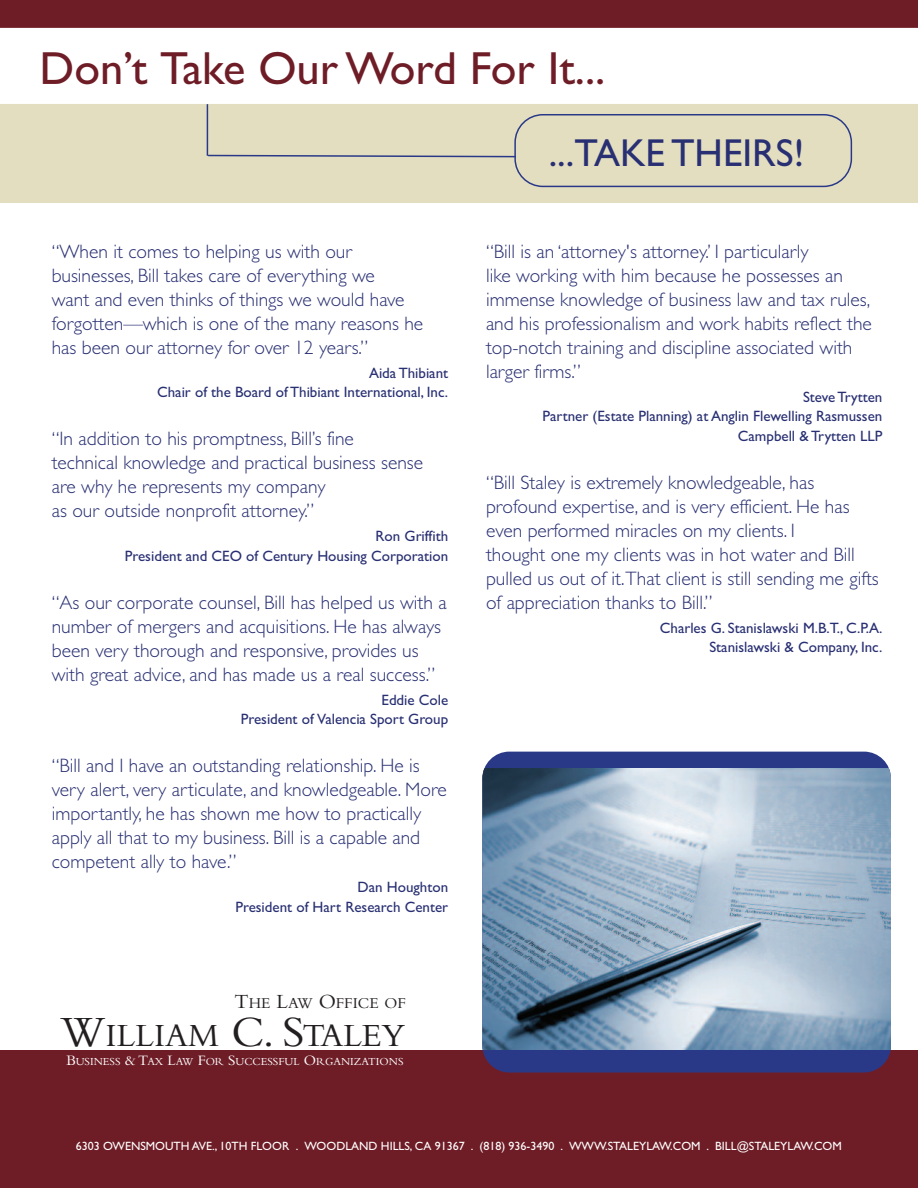
<style>
.page{position:relative;width:918px;height:1188px;background:#fff}
.page>*{position:absolute;margin:0;border:0;box-sizing:border-box;transform-origin:0 0}
.t1{font:46.5px "Gill Sans";color:#6e1d27}
.t2{font:39px "Gill Sans";color:#282f72}
.t3{font:33.75px "Bembo";color:#231f20}
.t4{font:300 19.5px/24px "Gill Sans";color:#282f72}
.t5{font:15.75px "Bembo";color:#231f20}
.t6{font:15px/19.5px "Gill Sans";color:#282f72;text-align:right}
.t7{font:12px "Gill Sans";color:#fff}
.t8{font:11.25px "Bembo";color:#fff}
.s1{font-size:21px}
.s2{font-size:45px}
.s3{font-size:15px}
</style>
<div class="page">
<div style="left:0;top:0;width:918px;height:52px;background:#6e1d27"></div>
<div style="left:0;top:1050px;width:918px;height:138px;background:#6e1d27"></div>
<div style="left:0;top:52px;width:918px;height:151px;background:#e3dec0"></div>
<div style="left:0;top:28px;width:918px;height:76px;background:#fff"></div>
<div style="left:482px;top:752px;width:409px;height:320px;background:#293988;border-radius:27px"></div>
<img style="left:482px;top:769px;width:409px;height:281px">
<hr style="left:207px;top:104px;width:1px;height:52px;background:#293988">
<svg style="left:207px;top:114px;width:645px;height:73px"></svg>
<h1 class="t1" style="left:40px;top:41px;width:567px">Don’t Take OurWord For It...</h1>
<p class="t4" style="left:52px;top:239px;width:373px">“When it comes to helping us with our businesses, Bill takes care of everything we<br>want and even thinks of things we would have forgotten—which is one of the many reasons he has been our attorney for over 12 years.”</p>
<p class="t6" style="left:157px;top:363px;width:293px">Aida Thibiant<br>Chair of the Board of Thibiant International, Inc.</p>
<p class="t4" style="left:52px;top:427px;width:373px">“In addition to his promptness, Bill’s fine technical knowledge and practical business sense are why he represents my company<br>as our outside nonprofit attorney.”</p>
<p class="t6" style="left:125px;top:527px;width:325px">Ron Griffith<br>President and CEO of Century Housing Corporation</p>
<p class="t4" style="left:52px;top:590px;width:396px">“As our corporate counsel, Bill has helped us with a number of mergers and acquisitions. He has always been very thorough and responsive, provides us with great advice, and has made us a real success.”</p>
<p class="t6" style="left:241px;top:690px;width:209px">Eddie Cole<br>President of Valencia Sport Group</p>
<p class="t4" style="left:52px;top:754px;width:397px">“Bill and I have an outstanding relationship. He is very alert, very articulate, and knowledgeable. More importantly, he has shown me how to practically apply all that to my business. Bill is a capable and competent ally to have.”</p>
<p class="t6" style="left:235px;top:878px;width:214px">Dan Houghton<br>President of Hart Research Center</p>
<p class="t5" style="left:235px;top:998px;width:173px"><span class="s1">T</span>HE <span class="s1">L</span>AW <span class="s1">O</span>FFICE OF</p>
<h3 class="t3" style="left:61px;top:1023px;width:347px"><span class="s2">W</span>ILLIAM <span class="s2">C. S</span>TALEY</h3>
<p class="t8" style="left:66px;top:1057px;width:339px"><span class="s3">B</span>USINESS <span class="s3">&amp; T</span>AX <span class="s3">L</span>AW <span class="s3">F</span>OR <span class="s3">S</span>UCCESSFUL <span class="s3">O</span>RGANIZATIONS</p>
<h2 class="t2" style="left:549px;top:129px;width:257px">...TAKE THEIRS!</h2>
<p class="t4" style="left:486px;top:239px;width:387px">“Bill is an ‘attorney's attorney.’ I particularly<br>like working with him because he possesses an immense knowledge of business law and tax rules, and his professionalism and work habits reflect the top-notch training and discipline associated with larger firms.”</p>
<p class="t6" style="left:542px;top:387px;width:341px">Steve Trytten<br>Partner (Estate Planning) at Anglin Flewelling Rasmussen<br>Campbell &amp;Trytten LLP</p>
<p class="t4" style="left:486px;top:470px;width:394px">“Bill Staley is extremely knowledgeable, has profound expertise, and is very efficient. He has even performed miracles on my clients. I<br>thought one my clients was in hot water and Bill pulled us out of it.That client is still sending me gifts of appreciation thanks to Bill.”</p>
<p class="t6" style="left:660px;top:618px;width:224px">Charles G. Stanislawski M.B.T., C.P.A.<br>Stanislawski &amp; Company, Inc.</p>
<p class="t7" style="left:76px;top:1138px;width:767px">6303 OWENSMOUTH AVE., 10TH FLOOR . WOODLAND HILLS, CA 91367 . (818) 936-3490 . WWW.STALEYLAW.COM . BILL@STALEYLAW.COM</p>
</div>
